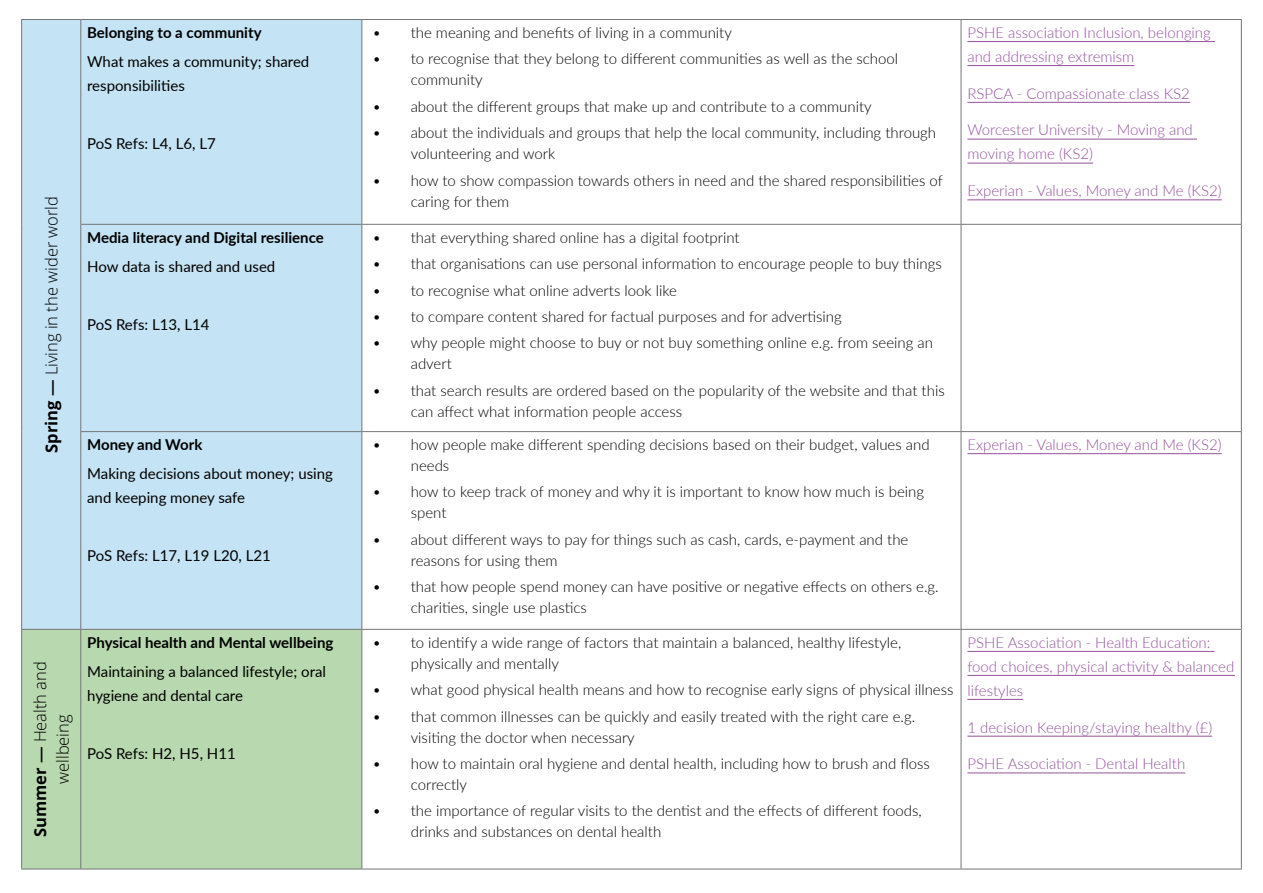
<style>
.page{position:relative;width:1263px;height:893px;background:#fff}
.page>*{position:absolute;margin:0;border:0;box-sizing:border-box;transform-origin:0 0}
.t1{font:300 16.5px/22.5px "Open Sans";color:#000;text-align:center}
.t2{font:300 15px/21px "Lato";color:#000}
.t3{font:300 15px/24px "Lato";color:#95519e}
.t4{font:15px/24px "Lato";color:#000}
.t5{font:700 15px "Lato";color:#000}
.t6{font:300 15px "Lato";color:#95529b}
.s1{font-weight:700}
.s2{font-weight:600}
</style>
<div class="page">
<div style="left:22px;top:20px;width:339px;height:609px;background:#c4e3f4"></div>
<div style="left:22px;top:630px;width:339px;height:239px;background:#b8d9af"></div>
<hr style="left:21px;top:19px;width:60px;height:1px;background:#747679">
<hr style="left:21px;top:20px;width:1px;height:204px;background:#747679">
<hr style="left:81px;top:19px;width:281px;height:1px;background:#747679">
<hr style="left:80px;top:20px;width:1px;height:204px;background:#747679">
<hr style="left:362px;top:19px;width:599px;height:1px;background:#747679">
<hr style="left:361px;top:20px;width:1px;height:204px;background:#747679">
<hr style="left:961px;top:19px;width:281px;height:1px;background:#747679">
<hr style="left:961px;top:20px;width:1px;height:204px;background:#747679">
<hr style="left:1241px;top:20px;width:1px;height:204px;background:#747679">
<hr style="left:21px;top:224px;width:1px;height:208px;background:#747679">
<hr style="left:80px;top:224px;width:282px;height:1px;background:#747679">
<hr style="left:80px;top:225px;width:1px;height:206px;background:#747679">
<hr style="left:362px;top:224px;width:599px;height:1px;background:#747679">
<hr style="left:361px;top:225px;width:1px;height:206px;background:#747679">
<hr style="left:961px;top:224px;width:281px;height:1px;background:#747679">
<hr style="left:961px;top:225px;width:1px;height:206px;background:#747679">
<hr style="left:1241px;top:225px;width:1px;height:206px;background:#747679">
<hr style="left:21px;top:432px;width:1px;height:197px;background:#747679">
<hr style="left:80px;top:431px;width:282px;height:1px;background:#747679">
<hr style="left:80px;top:432px;width:1px;height:197px;background:#747679">
<hr style="left:362px;top:431px;width:599px;height:1px;background:#747679">
<hr style="left:361px;top:432px;width:1px;height:197px;background:#747679">
<hr style="left:961px;top:431px;width:281px;height:1px;background:#747679">
<hr style="left:961px;top:432px;width:1px;height:197px;background:#747679">
<hr style="left:1241px;top:432px;width:1px;height:197px;background:#747679">
<hr style="left:21px;top:629px;width:60px;height:1px;background:#747679">
<hr style="left:21px;top:630px;width:1px;height:239px;background:#747679">
<hr style="left:81px;top:629px;width:281px;height:1px;background:#747679">
<hr style="left:80px;top:630px;width:1px;height:239px;background:#747679">
<hr style="left:362px;top:629px;width:599px;height:1px;background:#747679">
<hr style="left:361px;top:630px;width:1px;height:239px;background:#747679">
<hr style="left:961px;top:629px;width:281px;height:1px;background:#747679">
<hr style="left:961px;top:630px;width:1px;height:239px;background:#747679">
<hr style="left:1241px;top:630px;width:1px;height:239px;background:#747679">
<hr style="left:21px;top:869px;width:60px;height:1px;background:#747679">
<hr style="left:81px;top:869px;width:281px;height:1px;background:#747679">
<hr style="left:362px;top:869px;width:599px;height:1px;background:#747679">
<hr style="left:961px;top:869px;width:281px;height:1px;background:#747679">
<hr style="left:967px;top:41px;width:248px;height:1px;background:#95529b">
<hr style="left:967px;top:65px;width:167px;height:1px;background:#95529b">
<hr style="left:967px;top:102px;width:223px;height:1px;background:#95529b">
<hr style="left:967px;top:139px;width:230px;height:1px;background:#95529b">
<hr style="left:967px;top:163px;width:126px;height:1px;background:#95529b">
<hr style="left:967px;top:200px;width:255px;height:1px;background:#95529b">
<hr style="left:967px;top:453px;width:255px;height:1px;background:#95529b">
<hr style="left:967px;top:651px;width:247px;height:1px;background:#95529b">
<hr style="left:967px;top:675px;width:268px;height:1px;background:#95529b">
<hr style="left:967px;top:699px;width:56px;height:1px;background:#95529b">
<hr style="left:967px;top:736px;width:245px;height:1px;background:#95529b">
<hr style="left:967px;top:773px;width:218px;height:1px;background:#95529b">
<p class="t1" style="left:40px;top:453px;width:258px;rotate:-90deg"><span class="s1">Spring</span> <span class="s2">—</span> Living in the wider world</p>
<p class="t5" style="left:87px;top:21px;width:176px">Belonging to a community</p>
<p class="t4" style="left:87px;top:49px;width:224px">What makes a community; shared responsibilities</p>
<p class="t4" style="left:87px;top:131px;width:130px">PoS Refs: L4, L6, L7</p>
<p class="t5" style="left:87px;top:226px;width:238px">Media literacy and Digital resilience</p>
<p class="t4" style="left:87px;top:254px;width:190px">How data is shared and used</p>
<p class="t4" style="left:87px;top:312px;width:124px">PoS Refs: L13, L14</p>
<p class="t5" style="left:87px;top:434px;width:117px">Money and Work</p>
<p class="t4" style="left:87px;top:461px;width:247px">Making decisions about money; using and keeping money safe</p>
<p class="t4" style="left:87px;top:543px;width:185px">PoS Refs: L17, L19 L20, L21</p>
<p class="t1" style="left:29px;top:837px;width:177px;rotate:-90deg"><span class="s1">Summer</span> <span class="s2">—</span> Health and wellbeing</p>
<p class="t5" style="left:87px;top:631px;width:248px">Physical health and Mental wellbeing</p>
<p class="t4" style="left:87px;top:659px;width:240px">Maintaining a balanced lifestyle; oral hygiene and dental care</p>
<p class="t4" style="left:87px;top:741px;width:150px">PoS Refs: H2, H5, H11</p>
<p class="t2" style="left:372px;top:22px;width:361px">• the meaning and benefits of living in a community</p>
<p class="t2" style="left:411px;top:48px;width:489px;text-indent:-38px">• to recognise that they belong to different communities as well as the school community</p>
<p class="t2" style="left:372px;top:95px;width:501px">• about the different groups that make up and contribute to a community</p>
<p class="t2" style="left:411px;top:122px;width:527px;text-indent:-38px">• about the individuals and groups that help the local community, including through volunteering and work</p>
<p class="t2" style="left:411px;top:169px;width:534px;text-indent:-38px">• how to show compassion towards others in need and the shared responsibilities of caring for them</p>
<p class="t2" style="left:372px;top:226px;width:369px">• that everything shared online has a digital footprint</p>
<p class="t2" style="left:372px;top:253px;width:571px">• that organisations can use personal information to encourage people to buy things</p>
<p class="t2" style="left:372px;top:279px;width:306px">• to recognise what online adverts look like</p>
<p class="t2" style="left:372px;top:306px;width:471px">• to compare content shared for factual purposes and for advertising</p>
<p class="t2" style="left:411px;top:332px;width:524px;text-indent:-38px">• why people might choose to buy or not buy something online e.g. from seeing an advert</p>
<p class="t2" style="left:411px;top:379px;width:535px;text-indent:-38px">• that search results are ordered based on the popularity of the website and that this can affect what information people access</p>
<p class="t2" style="left:411px;top:434px;width:520px;text-indent:-38px">• how people make different spending decisions based on their budget, values and needs</p>
<p class="t2" style="left:411px;top:481px;width:515px;text-indent:-38px">• how to keep track of money and why it is important to know how much is being spent</p>
<p class="t2" style="left:411px;top:528px;width:499px;text-indent:-38px">• about different ways to pay for things such as cash, cards, e-payment and the reasons for using them</p>
<p class="t2" style="left:411px;top:576px;width:529px;text-indent:-38px">• that how people spend money can have positive or negative effects on others e.g. charities, single use plastics</p>
<p class="t2" style="left:411px;top:631px;width:492px;text-indent:-38px">• to identify a wide range of factors that maintain a balanced, healthy lifestyle, physically and mentally</p>
<p class="t2" style="left:372px;top:679px;width:582px">• what good physical health means and how to recognise early signs of physical illness</p>
<p class="t2" style="left:411px;top:705px;width:506px;text-indent:-38px">• that common illnesses can be quickly and easily treated with the right care e.g. visiting the doctor when necessary</p>
<p class="t2" style="left:411px;top:753px;width:521px;text-indent:-38px">• how to maintain oral hygiene and dental health, including how to brush and floss correctly</p>
<p class="t2" style="left:411px;top:800px;width:512px;text-indent:-38px">• the importance of regular visits to the dentist and the effects of different foods, drinks and substances on dental health</p>
<p class="t3" style="left:967px;top:20px;width:245px">PSHE association Inclusion, belonging and addressing extremism</p>
<p class="t3" style="left:967px;top:81px;width:224px">RSPCA - Compassionate class KS2</p>
<p class="t3" style="left:967px;top:118px;width:227px">Worcester University - Moving and moving home (KS2)</p>
<p class="t6" style="left:967px;top:180px;width:256px">Experian - Values, Money and Me (KS2)</p>
<p class="t6" style="left:967px;top:434px;width:256px">Experian - Values, Money and Me (KS2)</p>
<p class="t3" style="left:967px;top:630px;width:268px">PSHE Association - Health Education: food choices, physical activity &amp; balanced lifestyles</p>
<p class="t3" style="left:967px;top:715px;width:246px">1 decision Keeping/staying healthy (£)</p>
<p class="t3" style="left:967px;top:751px;width:219px">PSHE Association - Dental Health</p>
</div>
